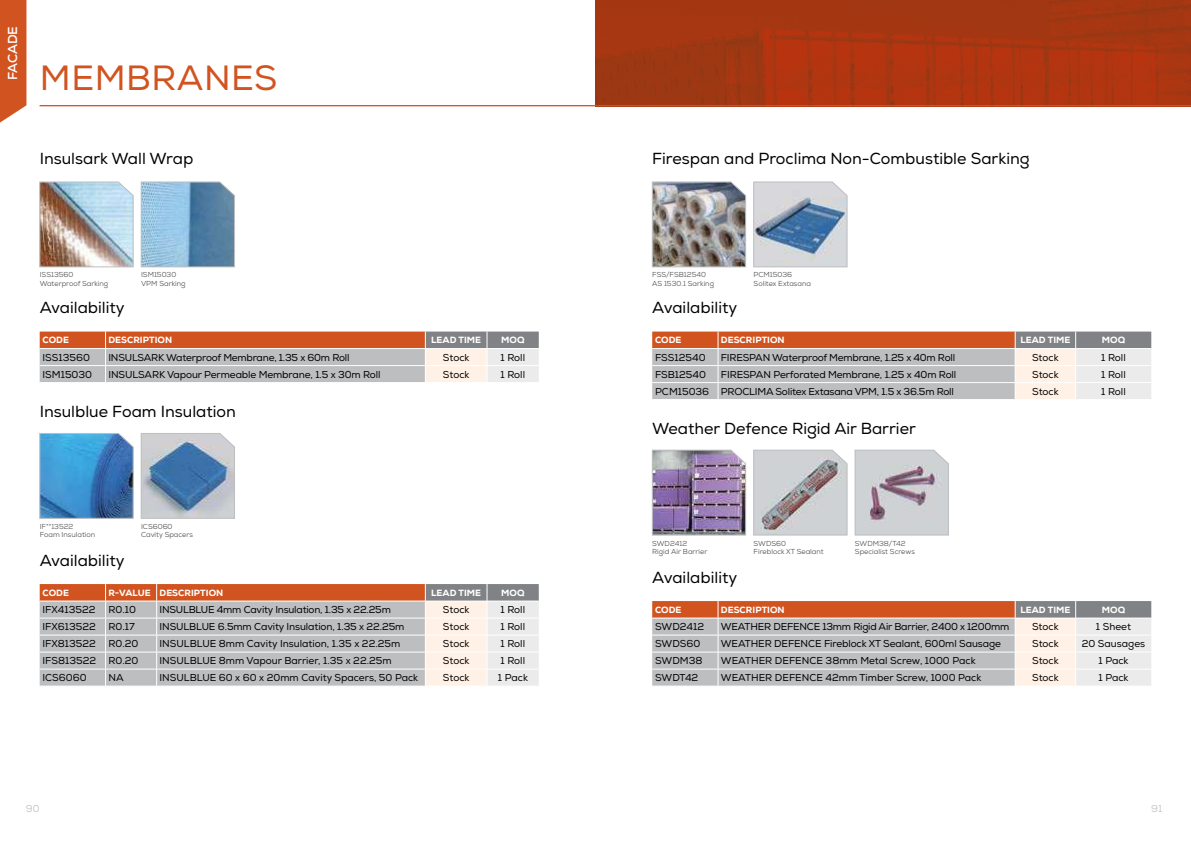
<style>
.page{position:relative;width:1191px;height:842px;background:#fff}
.page>*{position:absolute;margin:0;border:0;box-sizing:border-box;transform-origin:0 0}
.t1{font:35px "Nexa";letter-spacing:.015em;color:#d15420}
.t2{font:16px "Nexa";color:#000}
.t3{font:700 13px "Nexa";letter-spacing:-.01em;color:#fff}
.t4{font:10px "Nexa";letter-spacing:-.01em;color:#000}
.t5{font:10px "Nexa";color:#c7c8ca}
.t6{font:800 9px "Nexa";letter-spacing:.005em;color:#fff}
.t7{font:7.2px/8.5px "Nexa";color:#4d4d4f}
</style>
<div class="page">
<svg style="left:652px;top:332px;width:499px;height:67px;background:#c9b4ab"></svg>
<svg style="left:652px;top:601px;width:499px;height:85px;background:#cbb9b2"></svg>
<svg style="left:40px;top:332px;width:499px;height:50px;background:#c8a99c"></svg>
<svg style="left:40px;top:584px;width:499px;height:102px;background:#cabbb4"></svg>
<svg style="left:141px;top:182px;width:94px;height:85px;background:#7aa4c3"></svg>
<img style="left:40px;top:182px;width:93px;height:85px">
<img style="left:652px;top:182px;width:94px;height:85px">
<svg style="left:141px;top:433px;width:94px;height:85px;background:#8fa5bd"></svg>
<svg style="left:40px;top:433px;width:93px;height:85px;background:#3f88c0"></svg>
<svg style="left:753px;top:182px;width:94px;height:85px;background:#a7b5c6"></svg>
<img style="left:652px;top:450px;width:94px;height:85px">
<svg style="left:753px;top:450px;width:94px;height:85px;background:#c0c0c3"></svg>
<svg style="left:855px;top:450px;width:93px;height:85px;background:#c3c1c7"></svg>
<img style="left:595px;top:0;width:596px;height:105px">
<hr style="left:40px;top:105px;width:1151px;height:1px;background:#d15420">
<svg style="left:0;top:0;width:26px;height:123px;background:#d46030"></svg>
<h3 class="t3" style="left:4px;top:80px;width:55px;rotate:-90deg">FACADE</h3>
<h1 class="t1" style="left:40px;top:57px;width:239px">MEMBRANES</h1>
<h2 class="t2" style="left:40px;top:149px;width:155px">Insulsark Wall Wrap</h2>
<h2 class="t2" style="left:652px;top:149px;width:379px">Firespan and Proclima Non-Combustible Sarking</h2>
<p class="t7" style="left:40px;top:270px;width:70px">ISS13560<br>Waterproof Sarking</p>
<p class="t7" style="left:652px;top:270px;width:63px">FSS/FSB12540<br>AS 1530.1 Sarking</p>
<p class="t7" style="left:141px;top:270px;width:46px">ISM15030<br>VPM Sarking</p>
<p class="t7" style="left:753px;top:270px;width:59px">PCM15036<br>Solitex Extasana</p>
<h2 class="t2" style="left:40px;top:298px;width:87px">Availability</h2>
<p class="t6" style="left:43px;top:334px;width:28px">CODE</p>
<p class="t6" style="left:108px;top:334px;width:65px">DESCRIPTION</p>
<p class="t6" style="left:431px;top:334px;width:52px">LEAD TIME</p>
<p class="t6" style="left:501px;top:334px;width:25px">MOQ</p>
<p class="t4" style="left:43px;top:351px;width:49px">ISS13560</p>
<p class="t4" style="left:108px;top:351px;width:243px">INSULSARK Waterproof Membrane, 1.35 x 60m Roll</p>
<p class="t4" style="left:443px;top:351px;width:28px">Stock</p>
<p class="t4" style="left:500px;top:351px;width:26px">1 Roll</p>
<p class="t4" style="left:43px;top:368px;width:51px">ISM15030</p>
<p class="t4" style="left:108px;top:368px;width:274px">INSULSARK Vapour Permeable Membrane, 1.5 x 30m Roll</p>
<p class="t4" style="left:443px;top:368px;width:28px">Stock</p>
<p class="t4" style="left:500px;top:368px;width:26px">1 Roll</p>
<h2 class="t2" style="left:40px;top:402px;width:198px">Insulblue Foam Insulation</h2>
<p class="t7" style="left:40px;top:522px;width:57px">IF**13522<br>Foam Insulation</p>
<p class="t7" style="left:141px;top:522px;width:53px">ICS6060<br>Cavity Spacers</p>
<h2 class="t2" style="left:40px;top:551px;width:87px">Availability</h2>
<p class="t6" style="left:43px;top:587px;width:28px">CODE</p>
<p class="t6" style="left:108px;top:587px;width:116px">R-VALUE DESCRIPTION</p>
<p class="t6" style="left:431px;top:587px;width:52px">LEAD TIME</p>
<p class="t6" style="left:501px;top:587px;width:25px">MOQ</p>
<p class="t4" style="left:43px;top:604px;width:54px">IFX413522</p>
<p class="t4" style="left:108px;top:604px;width:29px">R0.10</p>
<p class="t4" style="left:159px;top:604px;width:233px">INSULBLUE 4mm Cavity Insulation, 1.35 x 22.25m</p>
<p class="t4" style="left:443px;top:604px;width:28px">Stock</p>
<p class="t4" style="left:500px;top:604px;width:26px">1 Roll</p>
<p class="t4" style="left:43px;top:621px;width:55px">IFX613522</p>
<p class="t4" style="left:108px;top:621px;width:28px">R0.17</p>
<p class="t4" style="left:159px;top:621px;width:246px">INSULBLUE 6.5mm Cavity Insulation, 1.35 x 22.25m</p>
<p class="t4" style="left:443px;top:621px;width:28px">Stock</p>
<p class="t4" style="left:500px;top:621px;width:26px">1 Roll</p>
<p class="t4" style="left:43px;top:638px;width:97px">IFX813522 R0.20</p>
<p class="t4" style="left:159px;top:638px;width:242px">INSULBLUE 8mm Cavity Insulation, 1.35 x 22.25m</p>
<p class="t4" style="left:443px;top:638px;width:28px">Stock</p>
<p class="t4" style="left:500px;top:638px;width:26px">1 Roll</p>
<p class="t4" style="left:43px;top:655px;width:97px">IFS813522 R0.20</p>
<p class="t4" style="left:159px;top:655px;width:234px">INSULBLUE 8mm Vapour Barrier, 1.35 x 22.25m</p>
<p class="t4" style="left:443px;top:655px;width:28px">Stock</p>
<p class="t4" style="left:500px;top:655px;width:26px">1 Roll</p>
<p class="t4" style="left:43px;top:672px;width:46px">ICS6060</p>
<p class="t4" style="left:108px;top:672px;width:17px">NA</p>
<p class="t4" style="left:159px;top:672px;width:260px">INSULBLUE 60 x 60 x 20mm Cavity Spacers, 50 Pack</p>
<p class="t4" style="left:443px;top:672px;width:28px">Stock</p>
<p class="t4" style="left:498px;top:672px;width:31px">1 Pack</p>
<h2 class="t2" style="left:652px;top:298px;width:87px">Availability</h2>
<p class="t6" style="left:655px;top:334px;width:28px">CODE</p>
<p class="t6" style="left:721px;top:334px;width:65px">DESCRIPTION</p>
<p class="t6" style="left:1020px;top:334px;width:52px">LEAD TIME</p>
<p class="t6" style="left:1101px;top:334px;width:25px">MOQ</p>
<p class="t4" style="left:655px;top:351px;width:52px">FSS12540</p>
<p class="t4" style="left:721px;top:351px;width:236px">FIRESPAN Waterproof Membrane, 1.25 x 40m Roll</p>
<p class="t4" style="left:1032px;top:351px;width:28px">Stock</p>
<p class="t4" style="left:1101px;top:351px;width:26px">1 Roll</p>
<p class="t4" style="left:655px;top:368px;width:52px">FSB12540</p>
<p class="t4" style="left:721px;top:368px;width:237px">FIRESPAN Perforated Membrane, 1.25 x 40m Roll</p>
<p class="t4" style="left:1032px;top:368px;width:28px">Stock</p>
<p class="t4" style="left:1101px;top:368px;width:26px">1 Roll</p>
<p class="t4" style="left:655px;top:385px;width:300px">PCM15036 PROCLIMA Solitex Extasana VPM, 1.5 x 36.5m Roll</p>
<p class="t4" style="left:1032px;top:385px;width:28px">Stock</p>
<p class="t4" style="left:1101px;top:385px;width:26px">1 Roll</p>
<h2 class="t2" style="left:652px;top:419px;width:265px">Weather Defence Rigid Air Barrier</h2>
<p class="t7" style="left:652px;top:539px;width:57px">SWD2412<br>Rigid Air Barrier</p>
<p class="t7" style="left:753px;top:539px;width:72px">SWDS60<br>Fireblock XT Sealant</p>
<p class="t7" style="left:855px;top:539px;width:61px">SWDM38/T42<br>Specialist Screws</p>
<h2 class="t2" style="left:652px;top:568px;width:87px">Availability</h2>
<p class="t6" style="left:655px;top:604px;width:28px">CODE</p>
<p class="t6" style="left:721px;top:604px;width:65px">DESCRIPTION</p>
<p class="t6" style="left:1020px;top:604px;width:52px">LEAD TIME</p>
<p class="t6" style="left:1101px;top:604px;width:25px">MOQ</p>
<p class="t4" style="left:655px;top:621px;width:51px">SWD2412</p>
<p class="t4" style="left:721px;top:621px;width:290px">WEATHER DEFENCE 13mm Rigid Air Barrier, 2400 x 1200mm</p>
<p class="t4" style="left:1032px;top:621px;width:28px">Stock</p>
<p class="t4" style="left:1096px;top:621px;width:37px">1 Sheet</p>
<p class="t4" style="left:655px;top:638px;width:47px">SWDS60</p>
<p class="t4" style="left:721px;top:638px;width:281px">WEATHER DEFENCE Fireblock XT Sealant, 600ml Sausage</p>
<p class="t4" style="left:1032px;top:638px;width:28px">Stock</p>
<p class="t4" style="left:1081px;top:638px;width:65px">20 Sausages</p>
<p class="t4" style="left:655px;top:655px;width:49px">SWDM38</p>
<p class="t4" style="left:721px;top:655px;width:256px">WEATHER DEFENCE 38mm Metal Screw, 1000 Pack</p>
<p class="t4" style="left:1032px;top:655px;width:28px">Stock</p>
<p class="t4" style="left:1098px;top:655px;width:31px">1 Pack</p>
<p class="t4" style="left:655px;top:672px;width:45px">SWDT42</p>
<p class="t4" style="left:721px;top:672px;width:262px">WEATHER DEFENCE 42mm Timber Screw, 1000 Pack</p>
<p class="t4" style="left:1032px;top:672px;width:28px">Stock</p>
<p class="t4" style="left:1098px;top:672px;width:31px">1 Pack</p>
<p class="t5" style="left:26px;top:803px;width:15px">90</p>
<p class="t5" style="left:1151px;top:803px;width:13px">91</p>
</div>
